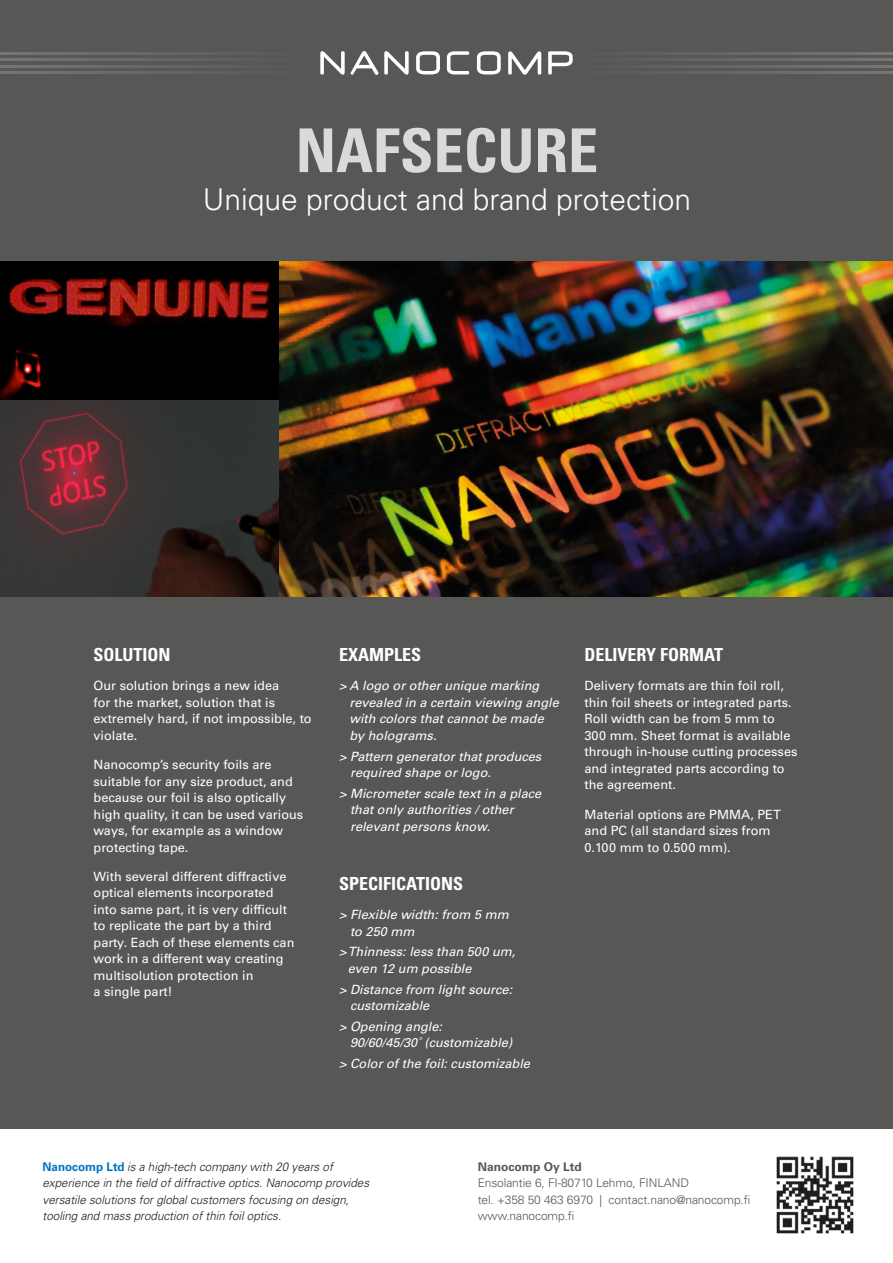
<style>
.page{position:relative;width:893px;height:1263px;background:#fff}
.page>*{position:absolute;margin:0;border:0;box-sizing:border-box;transform-origin:0 0}
.t1{font:700 condensed 60.45px "Univers LT Std";color:#dadada}
.t2{font:300 30px "Univers LT Std";color:#fff}
.t3{font:700 condensed 18px "Univers LT Std";color:#fff}
.t4{font:12.75px/16.5px "Univers LT Std";color:#fff}
.t5{font:italic 12.75px/16.5px "Univers LT Std";color:#fff}
.t6{font:italic 300 12px/16.5px "Univers LT Std";color:#1d1d1b}
.t7{font:300 12px/16.5px "Univers LT Std";letter-spacing:-.01em;color:#575756}
.t8{font:700 12px "Univers LT Std";color:#575756}
.s1{font-weight:700;font-style:normal;color:#0075bf}
</style>
<div class="page">
<div style="left:0;top:0;width:893px;height:1129px;background:#575756"></div>
<img style="left:0;top:261px;width:893px;height:335px">
<svg style="left:320px;top:51px;width:25px;height:24px"></svg>
<svg style="left:351px;top:51px;width:27px;height:24px"></svg>
<svg style="left:384px;top:51px;width:25px;height:24px"></svg>
<svg style="left:416px;top:51px;width:24px;height:23px"></svg>
<svg style="left:447px;top:51px;width:22px;height:23px"></svg>
<svg style="left:477px;top:51px;width:24px;height:23px"></svg>
<svg style="left:508px;top:51px;width:33px;height:24px"></svg>
<svg style="left:548px;top:51px;width:25px;height:23px"></svg>
<hr style="left:0;top:52px;width:330px;height:2px;background:#fff">
<hr style="left:0;top:59px;width:330px;height:2px;background:#fff">
<hr style="left:0;top:65px;width:330px;height:2px;background:#fff">
<hr style="left:0;top:72px;width:330px;height:2px;background:#fff">
<hr style="left:559px;top:52px;width:334px;height:2px;background:#fff">
<hr style="left:559px;top:59px;width:334px;height:2px;background:#fff">
<hr style="left:559px;top:65px;width:334px;height:2px;background:#fff">
<hr style="left:559px;top:72px;width:334px;height:2px;background:#fff">
<img style="left:776px;top:1156px;width:78px;height:78px">
<h1 class="t1" style="left:296px;top:114px;width:304px">NAFSECURE</h1>
<h2 class="t2" style="left:203px;top:181px;width:490px">Unique product and brand protection</h2>
<h3 class="t3" style="left:94px;top:644px;width:79px">SOLUTION</h3>
<p class="t4" style="left:94px;top:678px;width:220px">Our solution brings a new idea<br>for the market, solution that is extremely hard, if not impossible, to violate.</p>
<p class="t4" style="left:94px;top:756px;width:211px">Nanocomp’s security foils are suitable for any size product, and because our foil is also optically high quality, it can be used various ways, for example as a window protecting tape.</p>
<p class="t4" style="left:94px;top:868px;width:202px">With several different diffractive optical elements incorporated into same part, it is very difficult to replicate the part by a third party. Each of these elements can work in a different way creating multisolution protection in<br>a single part!</p>
<h3 class="t3" style="left:339px;top:644px;width:84px">EXAMPLES</h3>
<p class="t5" style="left:349px;top:678px;width:211px;text-indent:-10px">&gt; A logo or other unique marking revealed in a certain viewing angle with colors that cannot be made by holograms.</p>
<p class="t5" style="left:350px;top:748px;width:193px;text-indent:-11px">&gt; Pattern generator that produces required shape or logo.</p>
<p class="t5" style="left:350px;top:785px;width:193px;text-indent:-11px">&gt; Micrometer scale text in a place that only authorities / other relevant persons know.</p>
<h3 class="t3" style="left:339px;top:872px;width:125px">SPECIFICATIONS</h3>
<p class="t5" style="left:350px;top:907px;width:160px;text-indent:-11px">&gt; Flexible width: from 5 mm to 250 mm</p>
<p class="t5" style="left:348px;top:944px;width:169px;text-indent:-9px">&gt; Thinness: less than 500 um, even 12 um possible</p>
<p class="t5" style="left:350px;top:981px;width:164px;text-indent:-11px">&gt; Distance from light source: customizable</p>
<p class="t5" style="left:350px;top:1018px;width:164px;text-indent:-11px">&gt; Opening angle:<br>90/60/45/30˚ (customizable)</p>
<p class="t5" style="left:339px;top:1056px;width:192px">&gt; Color of the foil: customizable</p>
<h3 class="t3" style="left:585px;top:644px;width:140px">DELIVERY FORMAT</h3>
<p class="t4" style="left:585px;top:678px;width:214px">Delivery formats are thin foil roll, thin foil sheets or integrated parts.<br>Roll width can be from 5 mm to<br>300 mm. Sheet format is available through in-house cutting processes and integrated parts according to the agreement.</p>
<p class="t4" style="left:585px;top:806px;width:198px">Material options are PMMA, PET and PC (all standard sizes from<br>0.100 mm to 0.500 mm).</p>
<p class="t6" style="left:43px;top:1158px;width:328px"><span class="s1">Nanocomp Ltd</span> is a high-tech company with 20 years of experience in the field of diffractive optics. Nanocomp provides versatile solutions for global customers focusing on design, tooling and mass production of thin foil optics.</p>
<p class="t8" style="left:478px;top:1160px;width:106px">Nanocomp Oy Ltd</p>
<p class="t7" style="left:478px;top:1175px;width:274px">Ensolantie 6, FI-80710 Lehmo, FINLAND<br>tel. +358 50 463 6970 | contact.nano@nanocomp.fi www.nanocomp.fi</p>
</div>
